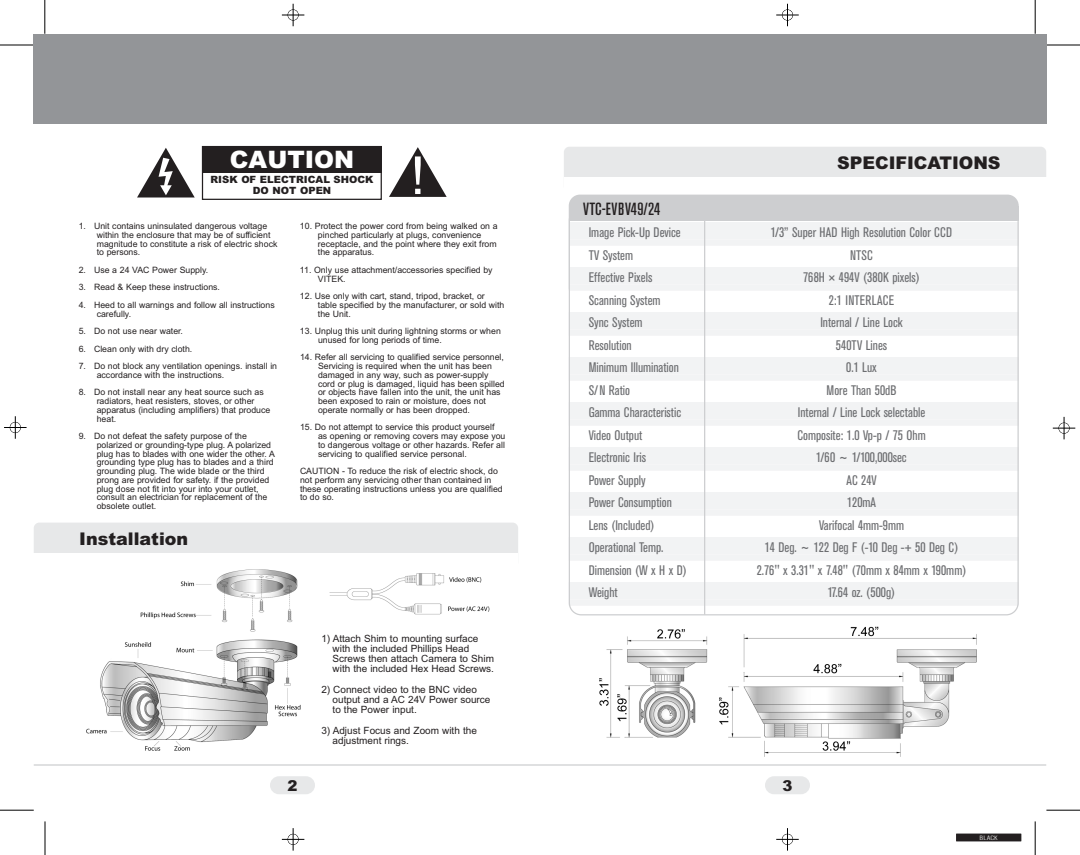
<style>
.page{position:relative;width:1080px;height:855px;background:#fff}
.page>*{position:absolute;margin:0;border:0;box-sizing:border-box;transform-origin:0 0}
.t1{font:900 24px "Arial";color:#fff}
.t2{font:900 17.5px "Arial";color:#231f20}
.t3{font:500 condensed 17.5px "Akzidenz Grotesk BE";letter-spacing:.02em;color:#231f20}
.t4{font:900 15px "Arial";color:#231f20}
.t5{font:condensed 13.75px/22.5px "Akzidenz Grotesk BE";color:#6c6d70}
.t6{font:10px/10px "Arial";color:#231f20}
.t7{font:900 10px/11.2px "Arial";color:#231f20;text-align:center}
.t8{font:8.75px/8.8px "Arial";color:#231f20}
.t9{font:300 condensed 6.25px "Akzidenz Grotesk BE";letter-spacing:.005em;color:#fff;scale:1.6 1}
</style>
<div class="page">
<hr style="left:1046px;top:45px;width:34px;height:1px;background:#000">
<hr style="left:1035px;top:0;width:1px;height:34px;background:#000">
<svg style="left:776px;top:4px;width:23px;height:22px"></svg>
<div style="left:782px;top:9px;width:11px;height:12px;border:1px solid #000;border-radius:50%"></div>
<svg style="left:776px;top:828px;width:23px;height:23px"></svg>
<div style="left:782px;top:834px;width:11px;height:11px;border:1px solid #000;border-radius:50%"></div>
<svg style="left:1053px;top:417px;width:22px;height:22px"></svg>
<div style="left:1058px;top:423px;width:12px;height:11px;border:1px solid #000;border-radius:50%"></div>
<hr style="left:1046px;top:810px;width:34px;height:1px;background:#000">
<hr style="left:1035px;top:821px;width:1px;height:34px;background:#000">
<div style="left:956px;top:834px;width:65px;height:7px;background:#231f20"></div>
<div style="left:540px;top:34px;width:506px;height:90px;background:#939598"></div>
<div style="left:765px;top:776px;width:45px;height:18px;background:#e7e8e9;border-radius:9px"></div>
<hr style="left:540px;top:764px;width:506px;height:2px;background:#cdced0">
<div style="left:569px;top:195px;width:450px;height:104px;background:#cdced0;border-radius:11px"></div>
<svg style="left:569px;top:221px;width:450px;height:394px"></svg>
<hr style="left:704px;top:208px;width:1px;height:407px;background:#cdced0">
<div style="left:564px;top:147px;width:482px;height:45px;background:#e7e8e9;border-radius:6px"></div>
<div style="left:564px;top:178px;width:482px;height:16px;background:#fff"></div>
<svg style="left:282px;top:4px;width:22px;height:22px"></svg>
<div style="left:288px;top:9px;width:11px;height:12px;border:1px solid #000;border-radius:50%"></div>
<hr style="left:0;top:45px;width:34px;height:1px;background:#000">
<hr style="left:45px;top:0;width:1px;height:34px;background:#000">
<svg style="left:282px;top:828px;width:22px;height:23px"></svg>
<div style="left:288px;top:834px;width:11px;height:11px;border:1px solid #000;border-radius:50%"></div>
<svg style="left:4px;top:416px;width:23px;height:23px"></svg>
<div style="left:10px;top:422px;width:11px;height:11px;border:1px solid #000;border-radius:50%"></div>
<hr style="left:0;top:810px;width:34px;height:1px;background:#000">
<hr style="left:45px;top:821px;width:1px;height:34px;background:#000">
<div style="left:34px;top:34px;width:506px;height:90px;background:#939598"></div>
<div style="left:270px;top:776px;width:45px;height:18px;background:#e7e8e9;border-radius:9px"></div>
<hr style="left:34px;top:764px;width:506px;height:2px;background:#cdced0">
<div style="left:34px;top:523px;width:484px;height:45px;background:#e7e8e9;border-radius:6px"></div>
<div style="left:34px;top:554px;width:484px;height:16px;background:#fff"></div>
<div style="left:202px;top:146px;width:180px;height:54px;border:1px solid #231f20"></div>
<div style="left:202px;top:146px;width:180px;height:26px;background:#231f20"></div>
<svg style="left:389px;top:147px;width:58px;height:50px"></svg>
<svg style="left:137px;top:148px;width:58px;height:50px"></svg>
<img style="left:86px;top:569px;width:404px;height:182px">
<img style="left:599px;top:626px;width:378px;height:131px">
<h1 class="t1" style="left:230px;top:146px;width:126px">CAUTION</h1>
<p class="t7" style="left:210px;top:174px;width:165px">RISK OF ELECTRICAL SHOCK<br>DO NOT OPEN</p>
<p class="t8" style="left:97px;top:222px;width:182px;text-indent:-18px">1. Unit contains uninsulated dangerous voltage within the enclosure that may be of sufficient magnitude to constitute a risk of electric shock to persons.</p>
<p class="t8" style="left:79px;top:266px;width:131px">2. Use a 24 VAC Power Supply.</p>
<p class="t8" style="left:79px;top:283px;width:143px">3. Read &amp; Keep these instructions.</p>
<p class="t8" style="left:97px;top:301px;width:180px;text-indent:-18px">4. Heed to all warnings and follow all instructions carefully.</p>
<p class="t8" style="left:79px;top:327px;width:106px">5. Do not use near water.</p>
<p class="t8" style="left:79px;top:344px;width:115px">6. Clean only with dry cloth.</p>
<p class="t8" style="left:97px;top:362px;width:182px;text-indent:-18px">7. Do not block any ventilation openings. install in accordance with the instructions.</p>
<p class="t8" style="left:97px;top:388px;width:175px;text-indent:-18px">8. Do not install near any heat source such as radiators, heat resisters, stoves, or other apparatus (including amplifiers) that produce heat.</p>
<p class="t8" style="left:97px;top:432px;width:180px;text-indent:-18px">9. Do not defeat the safety purpose of the polarized or grounding-type plug. A polarized plug has to blades with one wider the other. A grounding type plug has to blades and a third grounding plug. The wide blade or the third prong are provided for safety. if the provided plug dose not fit into your into your outlet, consult an electrician for replacement of the obsolete outlet.</p>
<h2 class="t2" style="left:79px;top:529px;width:110px">Installation</h2>
<p class="t8" style="left:318px;top:222px;width:181px;text-indent:-18px">10. Protect the power cord from being walked on a pinched particularly at plugs, convenience receptacle, and the point where they exit from the apparatus.</p>
<p class="t8" style="left:318px;top:266px;width:176px;text-indent:-18px">11. Only use attachment/accessories specified by<br>VITEK.</p>
<p class="t8" style="left:318px;top:292px;width:188px;text-indent:-18px">12. Use only with cart, stand, tripod, bracket, or table specified by the manufacturer, or sold with the Unit.</p>
<p class="t8" style="left:318px;top:327px;width:184px;text-indent:-18px">13. Unplug this unit during lightning storms or when unused for long periods of time.</p>
<p class="t8" style="left:318px;top:353px;width:188px;text-indent:-18px">14. Refer all servicing to qualified service personnel, Servicing is required when the unit has been damaged in any way, such as power-supply cord or plug is damaged, liquid has been spilled or objects have fallen into the unit, the unit has been exposed to rain or moisture, does not operate normally or has been dropped.</p>
<p class="t8" style="left:318px;top:423px;width:189px;text-indent:-18px">15. Do not attempt to service this product yourself as opening or removing covers may expose you to dangerous voltage or other hazards. Refer all servicing to qualified service personal.</p>
<p class="t8" style="left:300px;top:467px;width:204px">CAUTION - To reduce the risk of electric shock, do not perform any servicing other than contained in these operating instructions unless you are qualified to do so.</p>
<h3 class="t4" style="left:287px;top:777px;width:12px">2</h3>
<p class="t6" style="left:333px;top:633px;width:163px;text-indent:-11px">1) Attach Shim to mounting surface with the included Phillips Head Screws then attach Camera to Shim with the included Hex Head Screws.</p>
<p class="t6" style="left:333px;top:685px;width:159px;text-indent:-11px">2) Connect video to the BNC video output and a AC 24V Power source to the Power input.</p>
<p class="t6" style="left:333px;top:726px;width:146px;text-indent:-11px">3) Adjust Focus and Zoom with the adjustment rings.</p>
<h2 class="t3" style="left:583px;top:203px;width:79px">VTC-EVBV49/24</h2>
<h2 class="t2" style="left:837px;top:153px;width:165px">SPECIFICATIONS</h2>
<p class="t5" style="left:589px;top:222px;width:100px">Image Pick-Up Device<br>TV System<br>Effective Pixels<br>Scanning System<br>Sync System<br>Resolution<br>Minimum Illumination<br>S/N Ratio<br>Gamma Characteristic<br>Video Output<br>Electronic Iris<br>Power Supply<br>Power Consumption<br>Lens (Included)<br>Operational Temp.<br>Dimension (W x H x D)<br>Weight</p>
<p class="t5" style="left:757px;top:222px;width:211px;text-align:center">1/3” Super HAD High Resolution Color CCD<br>NTSC<br>768H × 494V (380K pixels)<br>2:1 INTERLACE<br>Internal / Line Lock<br>540TV Lines<br>0.1 Lux<br>More Than 50dB<br>Internal / Line Lock selectable<br>Composite: 1.0 Vp-p / 75 Ohm<br>1/60 ~ 1/100,000sec<br>AC 24V<br>120mA<br>Varifocal 4mm-9mm<br>14 Deg. ~ 122 Deg F (-10 Deg -+ 50 Deg C)<br>2.76" x 3.31" x 7.48" (70mm x 84mm x 190mm)<br>17.64 oz. (500g)</p>
<h3 class="t4" style="left:782px;top:777px;width:12px">3</h3>
<p class="t9" style="left:980px;top:836px;width:13px">BLACK</p>
</div>
